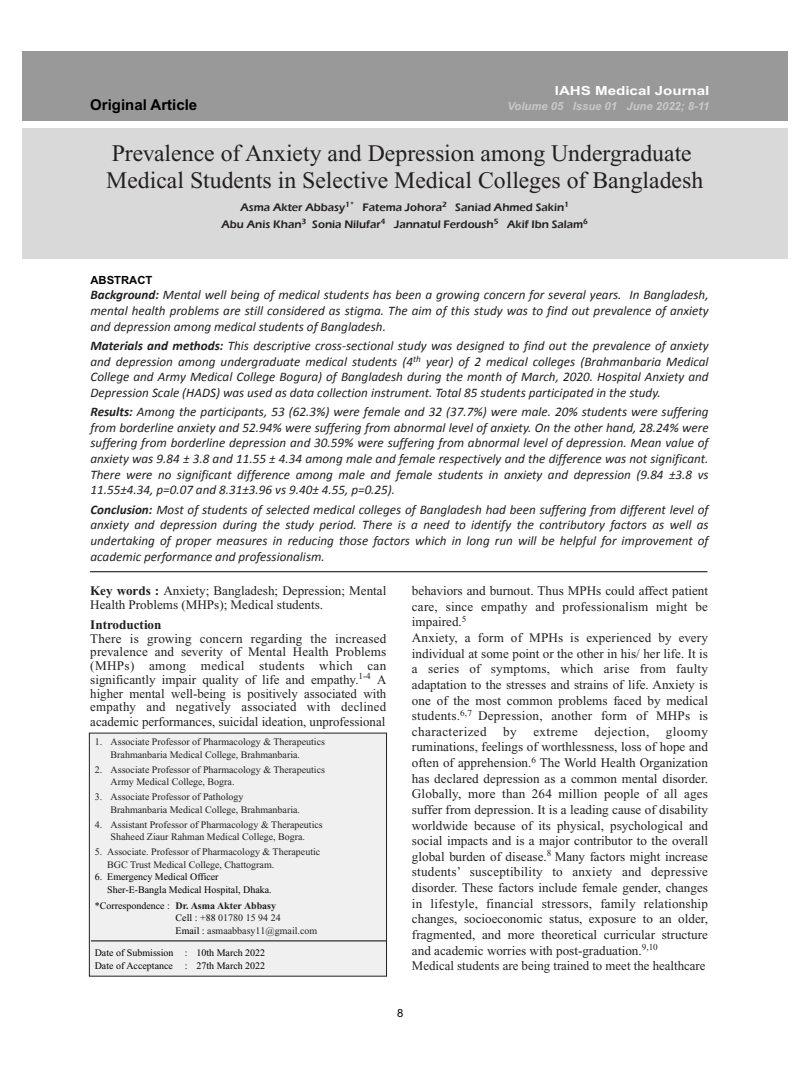
<style>
.page{position:relative;width:810px;height:1080px;background:#fff}
.page>*{position:absolute;margin:0;border:0;box-sizing:border-box;transform-origin:0 0}
.t1{font:23.75px/27.5px "Times New Roman";color:#231f20}
.t2{font:700 15px "Arial";color:#000}
.t3{font:13.12px/15.6px "Times New Roman";color:#231f20}
.t4{font:italic 13.12px/15.6px "Calibri";color:#231f20;text-align:justify}
.t5{font:13.12px "Times New Roman";letter-spacing:.03em;color:#231f20}
.t6{font:700 13.12px "Times New Roman";color:#231f20}
.t7{font:700 12.5px "Arial";color:#fff;scale:1.21 1}
.t8{font:600 11.25px/17.5px "Eras ITC";color:#231f20;text-align:center}
.t9{font:italic 700 11.25px "Arial";color:#c9c9c9}
.t10{font:700 11.25px "Arial";color:#000}
.t11{font:11.25px "Arial";color:#000}
.t12{font:10px/12.5px "Times New Roman";color:#231f20}
.t13{font:10px/12.5px "Times New Roman";color:#000}
.s1{font-weight:700}
.s2{color:#000}
</style>
<div class="page">
<div style="left:89px;top:733px;width:298px;height:243px;background:#f0f0f0;border:1px solid #231f20"></div>
<div style="left:23px;top:128px;width:765px;height:131px;background:#d9d9d9"></div>
<div style="left:23px;top:51px;width:765px;height:70px;background:#999"></div>
<hr style="left:90px;top:572px;width:617px;height:1px;background:#000">
<hr style="left:91px;top:941px;width:295px;height:1px;background:#000">
<p class="t7" style="left:555px;top:83px;width:129px">IAHS Medical Journal</p>
<p class="t2" style="left:90px;top:96px;width:108px">Original Article</p>
<p class="t9" style="left:507px;top:99px;width:203px">Volume 05 Issue 01 June 2022; 8-11</p>
<h1 class="t1" style="left:106px;top:139px;width:598px">Prevalence of Anxiety and Depression among Undergraduate<br>Medical Students in Selective Medical Colleges of Bangladesh</h1>
<p class="t8" style="left:222px;top:198px;width:368px">Asma Akter Abbasy<sup>1*</sup> Fatema Johora<sup>2</sup> Saniad Ahmed Sakin<sup>1<br></sup>Abu Anis Khan<sup>3</sup> Sonia Nilufar<sup>4</sup> Jannatul Ferdoush<sup>5</sup> Akif Ibn Salam<sup>6</sup></p>
<p class="t10" style="left:90px;top:273px;width:63px">ABSTRACT</p>
<p class="t4" style="left:90px;top:287px;width:620px"><span class="s1">Background:</span> Mental well being of medical students has been a growing concern for several years. In Bangladesh, mental health problems are still considered as stigma. The aim of this study was to find out prevalence of anxiety and depression among medical students of Bangladesh.</p>
<p class="t4" style="left:90px;top:337px;width:620px"><span class="s1">Materials and methods:</span> This descriptive cross-sectional study was designed to find out the prevalence of anxiety and depression among undergraduate medical students (4<sup>th</sup> year) of 2 medical colleges (Brahmanbaria Medical College and Army Medical College Bogura) of Bangladesh during the month of March, 2020. Hospital Anxiety and Depression Scale (HADS) was used as data collection instrument. Total 85 students participated in the study.</p>
<p class="t4" style="left:90px;top:403px;width:620px"><span class="s1">Results:</span> Among the participants, 53 (62.3%) were female and 32 (37.7%) were male. 20% students were suffering from borderline anxiety and 52.94% were suffering from abnormal level of anxiety. On the other hand, 28.24% were suffering from borderline depression and 30.59% were suffering from abnormal level of depression. Mean value of anxiety was 9.84 ± 3.8 and 11.55 ± 4.34 among male and female respectively and the difference was not significant.<br>There were no significant difference among male and female students in anxiety and depression (9.84 ±3.8 vs 11.55±4.34, p=0.07 and 8.31±3.96 vs 9.40± 4.55, p=0.25).</p>
<p class="t4" style="left:90px;top:501px;width:620px"><span class="s1">Conclusion:</span> Most of students of selected medical colleges of Bangladesh had been suffering from different level of anxiety and depression during the study period. There is a need to identify the contributory factors as well as undertaking of proper measures in reducing those factors which in long run will be helpful for improvement of academic performance and professionalism.</p>
<p class="t3" style="left:90px;top:584px;width:298px;line-height:13.8px"><span class="s1">Key words :</span> Anxiety; Bangladesh; Depression; Mental<br>Health Problems (MHPs); Medical students.</p>
<p class="t6" style="left:90px;top:617px;width:73px">Introduction</p>
<p class="t3" style="left:90px;top:632px;width:298px;line-height:13.8px;text-align:justify">There is growing concern regarding the increased prevalence and severity of Mental Health Problems (MHPs) among medical students which can significantly impair quality of life and empathy.<sup>1-4</sup> A higher mental well-being is positively associated with empathy and negatively associated with declined</p>
<p class="t3" style="left:90px;top:714px;width:297px">academic performances, suicidal ideation, unprofessional</p>
<p class="t12" style="left:111px;top:736px;width:216px;text-indent:-16px">1. Associate Professor of Pharmacology &amp; Therapeutics<br>Brahmanbaria Medical College, Brahmanbaria.</p>
<p class="t12" style="left:111px;top:763px;width:216px;text-indent:-16px">2. Associate Professor of Pharmacology &amp; Therapeutics<br>Army Medical College, Bogra.</p>
<p class="t12" style="left:111px;top:791px;width:191px;text-indent:-16px">3. Associate Professor of Pathology<br>Brahmanbaria Medical College, Brahmanbaria.</p>
<p class="t12" style="left:95px;top:818px;width:230px;text-align:center">4. Assistant Professor of Pharmacology &amp; Therapeutics<br>Shaheed Ziaur Rahman Medical College, Bogra.</p>
<p class="t12" style="left:107px;top:846px;width:215px;text-indent:-12px">5. Associate. Professor of Pharmacology &amp; Therapeutic<br>BGC Trust Medical College, Chattogram.</p>
<p class="t13" style="left:107px;top:871px;width:166px;text-indent:-12px">6. Emergency Medical Officer<br>Sher-E-Bangla Medical Hospital, Dhaka.</p>
<p class="t12" style="left:176px;top:899px;width:143px;text-indent:-81px"><span class="s2">*Correspondence :</span> <span class="s1">Dr. Asma Akter Abbasy<br></span><span class="s2">Cell : +88</span> 01780 15 94 24<br><span class="s2">Email :</span> asmaabbasy11@gmail.com</p>
<p class="t13" style="left:95px;top:947px;width:172px">Date of Submission : 10th March 2022<br>Date of Acceptance : 27th March 2022</p>
<p class="t3" style="left:412px;top:583px;width:298px">behaviors and burnout. Thus MPHs could affect patient care, since empathy and professionalism might be impaired.<sup>5<br></sup>Anxiety, a form of MPHs is experienced by every individual at some point or the other in his/ her life. It is a series of symptoms, which arise from faulty adaptation to the stresses and strains of life. Anxiety is one of the most common problems faced by medical students.<sup>6,7</sup> Depression, another form of MHPs is characterized</p>
<p class="t3" style="left:412px;top:724px;width:298px;text-indent:254px">gloomy ruminations, feelings of worthlessness, loss of hope and often of apprehension.<sup>6</sup> The World Health Organization has declared depression as a common mental disorder.<br>Globally, more than 264 million people of all ages suffer from depression. It is a leading cause of disability worldwide because of its physical, psychological and social impacts and is a major contributor to the overall global burden of disease.<sup>8</sup> Many factors might increase students’ susceptibility to anxiety and depressive disorder. These factors include female gender, changes in lifestyle, financial stressors, family relationship changes, socioeconomic status, exposure to an older, fragmented, and more theoretical curricular structure and academic worries with post-graduation.<sup>9,10<br></sup>Medical students are being trained to meet the healthcare</p>
<p class="t3" style="left:503px;top:724px;width:15px">by</p>
<p class="t5" style="left:533px;top:724px;width:46px">extreme</p>
<p class="t5" style="left:594px;top:724px;width:57px">dejection,</p>
<p class="t11" style="left:397px;top:1006px;width:8px">8</p>
</div>
